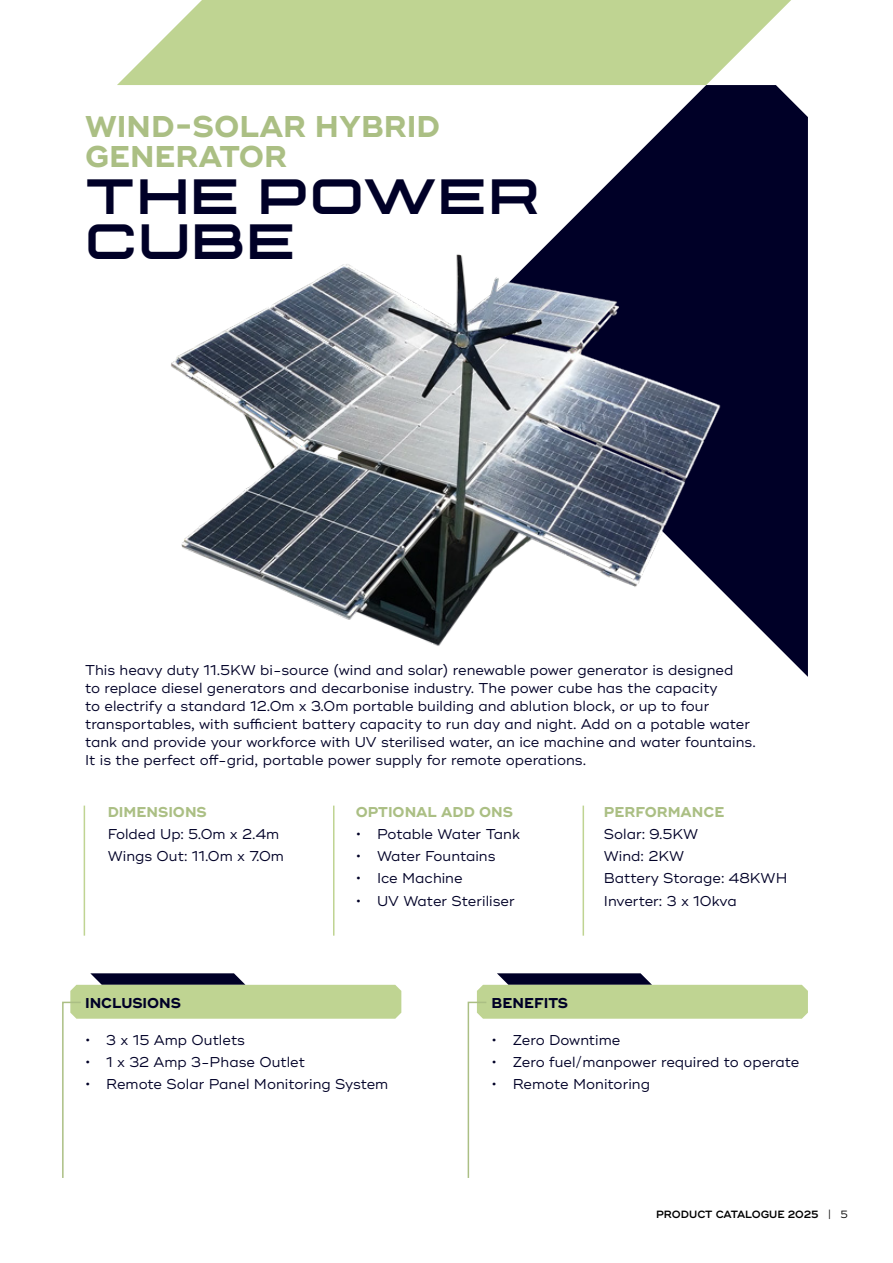
<style>
.page{position:relative;width:893px;height:1263px;background:#fff}
.page>*{position:absolute;margin:0;border:0;box-sizing:border-box;transform-origin:0 0}
.t1{font:900 49.5px/45px "Technovier";letter-spacing:.04em;color:#000027}
.t2{font:700 30px/30px "Ridley Grotesk";color:#abbf84}
.t3{font:14.25px/18px "Ridley Grotesk";color:#000027}
.t4{font:700 14.25px "Ridley Grotesk";color:#abbf84}
.t5{font:700 14.25px "Ridley Grotesk";color:#000027}
.t6{font:600 10.5px "Ridley Grotesk";letter-spacing:-.005em;color:#000}
.s1{font-weight:400}
</style>
<div class="page">
<svg style="left:548px;top:85px;width:260px;height:592px;fill:#000027"></svg>
<svg style="left:117px;top:0;width:674px;height:85px;background:#c7d99f"></svg>
<hr style="left:333px;top:806px;width:1px;height:130px;background:#bfd492">
<hr style="left:84px;top:806px;width:1px;height:130px;background:#bfd492">
<hr style="left:583px;top:806px;width:1px;height:130px;background:#bfd492">
<svg style="left:467px;top:973px;width:341px;height:205px"></svg>
<svg style="left:62px;top:973px;width:339px;height:205px"></svg>
<img style="left:171px;top:243px;width:567px;height:408px">
<h2 class="t2" style="left:85px;top:112px;width:357px">WIND-SOLAR HYBRID<br>GENERATOR</h2>
<h1 class="t1" style="left:85px;top:173px;width:456px">THE POWER<br>CUBE</h1>
<p class="t3" style="left:85px;top:662px;width:672px">This heavy duty 11.5KW bi-source (wind and solar) renewable power generator is designed<br>to replace diesel generators and decarbonise industry. The power cube has the capacity<br>to electrify a standard 12.0m x 3.0m portable building and ablution block, or up to four transportables, with sufficient battery capacity to run day and night. Add on a potable water tank and provide your workforce with UV sterilised water, an ice machine and water fountains.<br>It is the perfect off-grid, portable power supply for remote operations.</p>
<p class="t4" style="left:108px;top:803px;width:101px">DIMENSIONS</p>
<p class="t3" style="left:108px;top:823px;width:178px;line-height:22.2px">Folded Up: 5.0m x 2.4m<br>Wings Out: 11.0m x 7.0m</p>
<p class="t4" style="left:356px;top:803px;width:159px">OPTIONAL ADD ONS</p>
<p class="t3" style="left:356px;top:825px;width:166px">• Potable Water Tank</p>
<p class="t3" style="left:356px;top:847px;width:141px">• Water Fountains</p>
<p class="t3" style="left:356px;top:870px;width:108px">• Ice Machine</p>
<p class="t3" style="left:356px;top:892px;width:161px">• UV Water Steriliser</p>
<p class="t4" style="left:604px;top:803px;width:122px">PERFORMANCE</p>
<p class="t3" style="left:604px;top:823px;width:185px;line-height:22.2px">Solar: 9.5KW<br>Wind: 2KW<br>Battery Storage: 48KWH<br>Inverter: 3 x 10kva</p>
<p class="t5" style="left:85px;top:994px;width:98px">INCLUSIONS</p>
<p class="t5" style="left:492px;top:994px;width:78px">BENEFITS</p>
<p class="t3" style="left:85px;top:1031px;width:162px">• 3 x 15 Amp Outlets</p>
<p class="t3" style="left:85px;top:1053px;width:222px">• 1 x 32 Amp 3-Phase Outlet</p>
<p class="t3" style="left:85px;top:1075px;width:305px">• Remote Solar Panel Monitoring System</p>
<p class="t3" style="left:492px;top:1031px;width:130px">• Zero Downtime</p>
<p class="t3" style="left:492px;top:1053px;width:309px">• Zero fuel/manpower required to operate</p>
<p class="t3" style="left:492px;top:1075px;width:160px">• Remote Monitoring</p>
<p class="t6" style="left:656px;top:1208px;width:193px">PRODUCT CATALOGUE 2025 <span class="s1">| 5</span></p>
</div>
